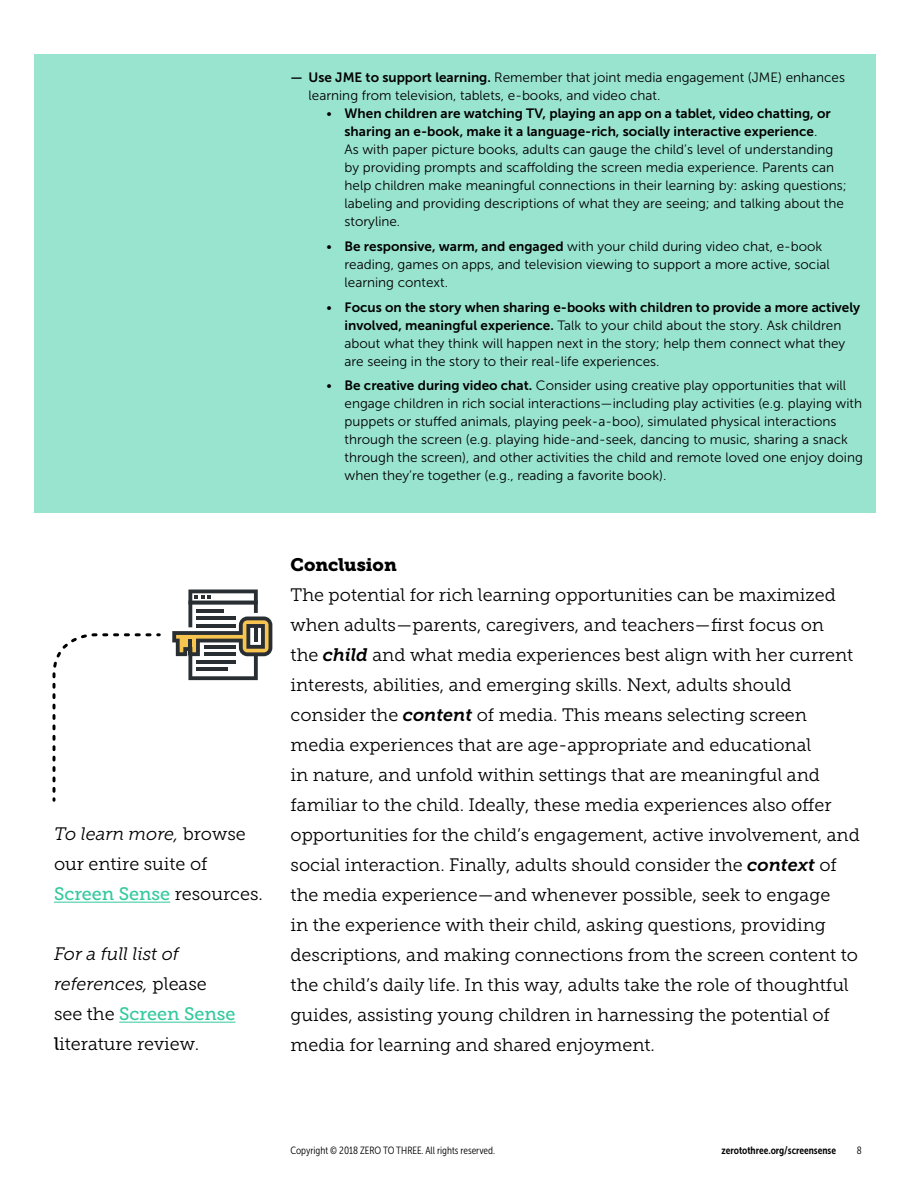
<style>
.page{position:relative;width:918px;height:1188px;background:#fff}
.page>*{position:absolute;margin:0;border:0;box-sizing:border-box;transform-origin:0 0}
.t1{font:18px/30px "Museo Slab 300";color:#000}
.t2{font:18px "Museo Slab 500";color:#33c99e}
.t3{font:italic 18px/30px "Museo Slab 300";color:#000}
.t4{font:18px "Museo Slab 900";color:#000}
.t5{font:13.5px/18px "Museo Sans 300";color:#000}
.t6{font:13.5px/18px "Museo Sans 700";color:#000;text-align:center}
.t7{font:10.5px "Museo Sans Cond 300";color:#000}
.t8{font:10.5px "Museo Sans Cond 700";color:#000}
.s1{font-family:"Museo Sans 700"}
.s2{font-family:"Museo Sans 300"}
.s3{font-style:italic}
.s4{font-family:"Museo Slab 300";color:#000}
.s5{font-style:normal}
.s6{font-family:"Museo Slab 500"}
.s7{font-family:"Museo Slab 700";font-style:italic}
</style>
<div class="page">
<div style="left:34px;top:54px;width:842px;height:459px;background:#99e4cf"></div>
<hr style="left:54px;top:902px;width:116px;height:1px;background:#33c99e">
<hr style="left:119px;top:1022px;width:117px;height:1px;background:#33c99e">
<svg style="left:172px;top:590px;width:100px;height:90px"></svg>
<hr style="left:189px;top:639px;width:3px;height:15px;background:#292e33">
<hr style="left:196px;top:667px;width:32px;height:4px;background:#292e33">
<hr style="left:196px;top:660px;width:39px;height:4px;background:#292e33">
<hr style="left:204px;top:653px;width:31px;height:3px;background:#292e33">
<hr style="left:204px;top:645px;width:31px;height:4px;background:#292e33">
<hr style="left:196px;top:624px;width:39px;height:4px;background:#292e33">
<hr style="left:196px;top:617px;width:39px;height:3px;background:#292e33">
<hr style="left:196px;top:609px;width:28px;height:4px;background:#292e33">
<svg style="left:52px;top:633px;width:109px;height:169px"></svg>
<p class="t5" style="left:309px;top:69px;width:538px;text-indent:-18px"><span class="s1">— Use JME to support learning.</span> Remember that joint media engagement (JME) enhances learning from television, tablets, e-books, and video chat.</p>
<p class="t6" style="left:327px;top:104px;width:506px"><span class="s2">•</span> When children are watching TV, playing an app on a tablet, video chatting, or sharing an e-book, make it a language-rich, socially interactive experience<span class="s2">.</span></p>
<p class="t5" style="left:345px;top:141px;width:504px">As with paper picture books, adults can gauge the child’s level of understanding by providing prompts and scaffolding the screen media experience. Parents can help children make meaningful connections in their learning by: asking questions; labeling and providing descriptions of what they are seeing; and talking about the storyline.</p>
<p class="t5" style="left:345px;top:237px;width:487px;text-indent:-18px">• <span class="s1">Be responsive, warm, and engaged</span> with your child during video chat, e-book reading, games on apps, and television viewing to support a more active, social learning context.</p>
<p class="t6" style="left:327px;top:298px;width:535px"><span class="s2">•</span> Focus on the story when sharing e-books with children to provide a more actively</p>
<p class="t5" style="left:345px;top:316px;width:502px"><span class="s1">involved, meaningful experience.</span> Talk to your child about the story. Ask children about what they think will happen next in the story; help them connect what they are seeing in the story to their real-life experiences.</p>
<p class="t5" style="left:345px;top:377px;width:520px;text-indent:-18px">• <span class="s1">Be creative during video chat.</span> Consider using creative play opportunities that will engage children in rich social interactions—including play activities (e.g. playing with puppets or stuffed animals, playing peek-a-boo), simulated physical interactions through the screen (e.g. playing hide-and-seek, dancing to music, sharing a snack through the screen), and other activities the child and remote loved one enjoy doing when they’re together (e.g., reading a favorite book).</p>
<h1 class="t1" style="left:54px;top:819px;width:193px"><span class="s3">To learn more,</span> browse our entire suite of</h1>
<h1 class="t2" style="left:54px;top:884px;width:210px">Screen Sense <span class="s4">resources.</span></h1>
<h1 class="t3" style="left:54px;top:939px;width:154px">For a full list of references, <span class="s5">please</span></h1>
<h1 class="t2" style="left:54px;top:1004px;width:183px"><span class="s4">see the</span> Screen Sense</h1>
<h1 class="t1" style="left:54px;top:1029px;width:147px"><span class="s6">l</span>iterature review.</h1>
<h1 class="t4" style="left:291px;top:554px;width:108px">Conclusion</h1>
<p class="t1" style="left:291px;top:580px;width:571px">The potential for rich learning opportunities can be maximized when adults—parents, caregivers, and teachers—first focus on<br>the <span class="s7">child</span> and what media experiences best align with her current interests, abilities, and emerging skills. Next, adults should consider the <span class="s7">content</span> of media. This means selecting screen media experiences that are age-appropriate and educational<br>in nature, and unfold within settings that are meaningful and familiar to the child. Ideally, these media experiences also offer opportunities for the child’s engagement, active involvement, and social interaction. Finally, adults should consider the <span class="s7">context</span> of the media experience—and whenever possible, seek to engage<br>in the experience with their child, asking questions, providing descriptions, and making connections from the screen content to the child’s daily life. In this way, adults take the role of thoughtful guides, assisting young children in harnessing the potential of media for learning and shared enjoyment.</p>
<p class="t7" style="left:291px;top:1145px;width:206px">Copyright © 2018 ZERO TO THREE. All rights reserved.</p>
<p class="t8" style="left:722px;top:1144px;width:116px">zerotothree.org/screensense</p>
<p class="t7" style="left:857px;top:1145px;width:6px">8</p>
</div>
